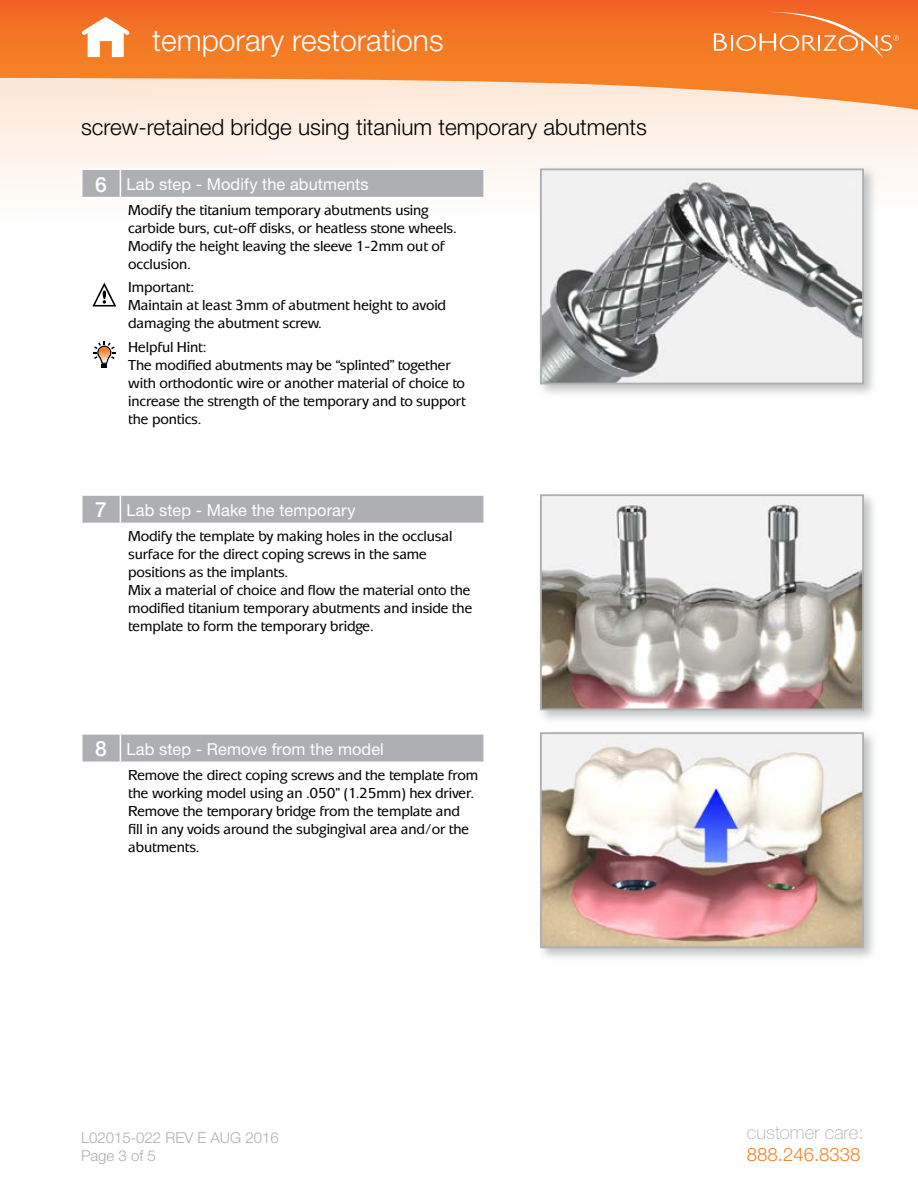
<style>
.page{position:relative;width:918px;height:1188px;background:#fff}
.page>*{position:absolute;margin:0;border:0;box-sizing:border-box;transform-origin:0 0}
.t1{font:300 30px "Helvetica Neue";color:#fff}
.t2{font:300 22.5px "Helvetica Neue";color:#000}
.t3{font:100 18.6px "Helvetica Neue";color:#adafb2}
.t4{font:300 18.6px "Helvetica Neue";color:#f58025}
.t5{font:16.5px "Helvetica Neue";letter-spacing:.005em;color:#fff}
.t6{font:500 15px/18px "Mixage ITC";letter-spacing:-.01em;color:#000}
.t7{font:300 15px/18px "Helvetica Neue";color:#adafb2}
.s1{font-weight:500;font-size:21px}
</style>
<div class="page">
<svg style="left:0;top:112px;width:918px;height:78px;background:#fdf1e8"></svg>
<svg style="left:0;top:0;width:918px;height:112px;background:#f69456"></svg>
<svg style="left:714px;top:12px;width:185px;height:47px;background:#f4833d"></svg>
<svg style="left:81px;top:17px;width:49px;height:40px"></svg>
<hr style="left:81px;top:168px;width:39px;height:2px;background:#fff">
<hr style="left:120px;top:168px;width:365px;height:2px;background:#fff">
<svg style="left:81px;top:169px;width:402px;height:28px;background:#b0b2b5"></svg>
<hr style="left:483px;top:170px;width:2px;height:27px;background:#fff">
<svg style="left:82px;top:495px;width:402px;height:28px;background:#b0b2b5"></svg>
<hr style="left:483px;top:496px;width:2px;height:27px;background:#fff">
<div style="left:537px;top:165px;width:341px;height:233px;background:#adafb2;opacity:.75"></div>
<img style="left:543px;top:171px;width:318px;height:210px">
<div style="left:540px;top:168px;width:324px;height:216px;border:2px solid #adafb2"></div>
<div style="left:537px;top:491px;width:341px;height:233px;background:#adafb2;opacity:.75"></div>
<img style="left:543px;top:497px;width:318px;height:210px">
<div style="left:540px;top:494px;width:324px;height:216px;border:2px solid #adafb2"></div>
<svg style="left:82px;top:734px;width:402px;height:28px;background:#b0b2b5"></svg>
<hr style="left:483px;top:735px;width:2px;height:27px;background:#fff">
<div style="left:537px;top:729px;width:341px;height:233px;background:#adafb2;opacity:.75"></div>
<img style="left:543px;top:735px;width:318px;height:210px">
<div style="left:540px;top:732px;width:324px;height:216px;border:2px solid #adafb2"></div>
<svg style="left:93px;top:341px;width:23px;height:27px"></svg>
<svg style="left:92px;top:283px;width:24px;height:23px"></svg>
<h1 class="t1" style="left:152px;top:22px;width:293px">temporary restorations</h1>
<h2 class="t2" style="left:81px;top:113px;width:567px">screw-retained bridge using titanium temporary abutments</h2>
<p class="t5" style="left:95px;top:174px;width:275px"><span class="s1">6</span> Lab step - Modify the abutments</p>
<p class="t6" style="left:128px;top:201px;width:330px">Modify the titanium temporary abutments using carbide burs, cut-off disks, or heatless stone wheels.<br>Modify the height leaving the sleeve 1-2mm out of occlusion.</p>
<p class="t6" style="left:128px;top:278px;width:319px">Important:<br>Maintain at least 3mm of abutment height to avoid damaging the abutment screw.</p>
<p class="t6" style="left:128px;top:337px;width:339px">Helpful Hint:<br>The modified abutments may be “splinted” together with orthodontic wire or another material of choice to increase the strength of the temporary and to support the pontics.</p>
<p class="t5" style="left:95px;top:500px;width:262px"><span class="s1">7</span> Lab step - Make the temporary</p>
<p class="t6" style="left:128px;top:527px;width:346px">Modify the template by making holes in the occlusal surface for the direct coping screws in the same positions as the implants.<br>Mix a material of choice and flow the material onto the modified titanium temporary abutments and inside the template to form the temporary bridge.</p>
<p class="t5" style="left:95px;top:739px;width:290px"><span class="s1">8</span> Lab step - Remove from the model</p>
<p class="t6" style="left:128px;top:766px;width:351px">Remove the direct coping screws and the template from the working model using an .050” (1.25mm) hex driver.<br>Remove the temporary bridge from the template and fill in any voids around the subgingival area and/or the abutments.</p>
<p class="t7" style="left:81px;top:1128px;width:199px">L02015-022 REV E AUG 2016<br>Page 3 of 5</p>
<p class="t3" style="left:747px;top:1121px;width:118px">customer care:</p>
<p class="t4" style="left:747px;top:1143px;width:115px">888.246.8338</p>
</div>
